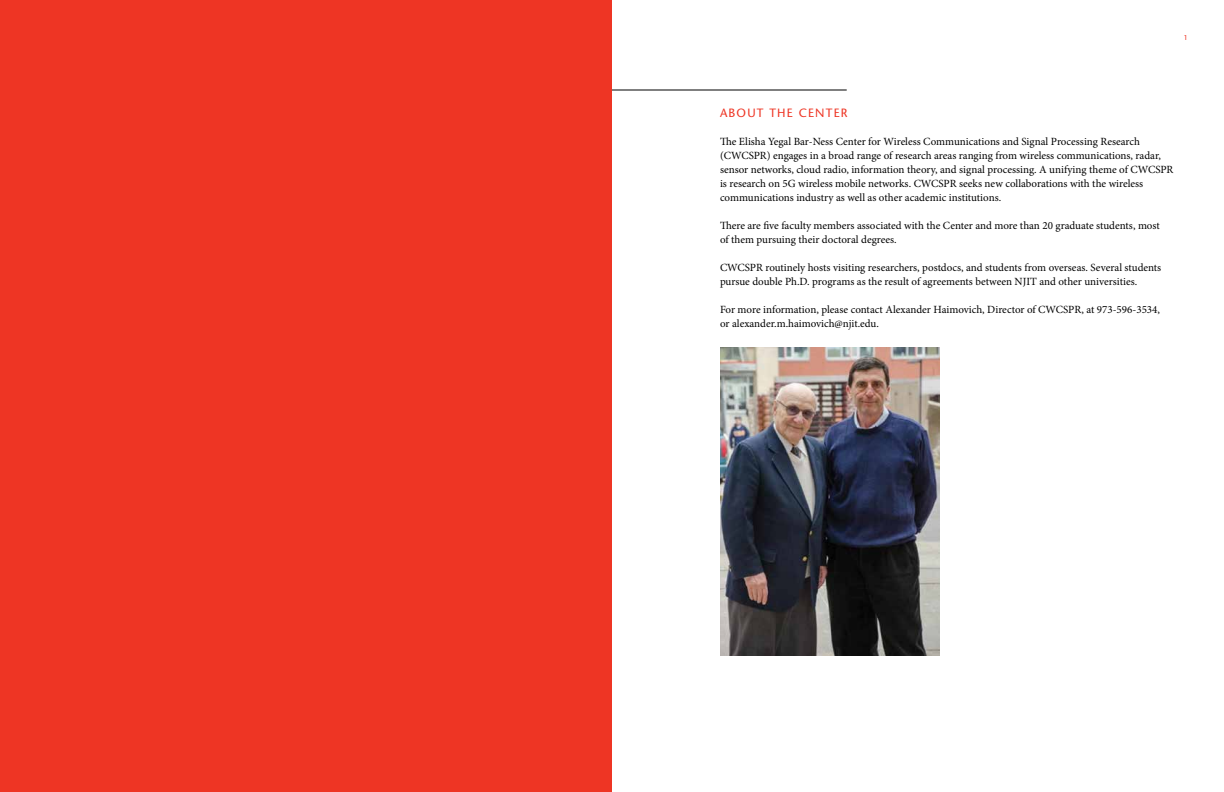
<style>
.page{position:relative;width:1224px;height:792px;background:#fff}
.page>*{position:absolute;margin:0;border:0;box-sizing:border-box;transform-origin:0 0}
.t1{font:500 12px "Stone Sans Std";letter-spacing:.1em;color:#ee3524}
.t2{font:11px/14px "Minion Pro";color:#000}
.t3{font:500 7px "Stone Sans Std";color:#ee3524}
</style>
<div class="page">
<img style="left:720px;top:348px;width:219px;height:307px">
<hr style="left:612px;top:90px;width:235px;height:1px;background:#000">
<div style="left:0;top:0;width:612px;height:792px;background:#ee3524"></div>
<p class="t3" style="left:1184px;top:34px;width:6px">1</p>
<p class="t1" style="left:720px;top:106px;width:129px">ABOUT THE CENTER</p>
<p class="t2" style="left:720px;top:135px;width:455px">The Elisha Yegal Bar-Ness Center for Wireless Communications and Signal Processing Research (CWCSPR) engages in a broad range of research areas ranging from wireless communications, radar, sensor networks, cloud radio, information theory, and signal processing. A unifying theme of CWCSPR is research on 5G wireless mobile networks. CWCSPR seeks new collaborations with the wireless communications industry as well as other academic institutions.</p>
<p class="t2" style="left:720px;top:219px;width:441px">There are five faculty members associated with the Center and more than 20 graduate students, most of them pursuing their doctoral degrees.</p>
<p class="t2" style="left:720px;top:261px;width:443px">CWCSPR routinely hosts visiting researchers, postdocs, and students from overseas. Several students pursue double Ph.D. programs as the result of agreements between NJIT and other universities.</p>
<p class="t2" style="left:720px;top:303px;width:442px">For more information, please contact Alexander Haimovich, Director of CWCSPR, at 973-596-3534, or alexander.m.haimovich@njit.edu.</p>
</div>
